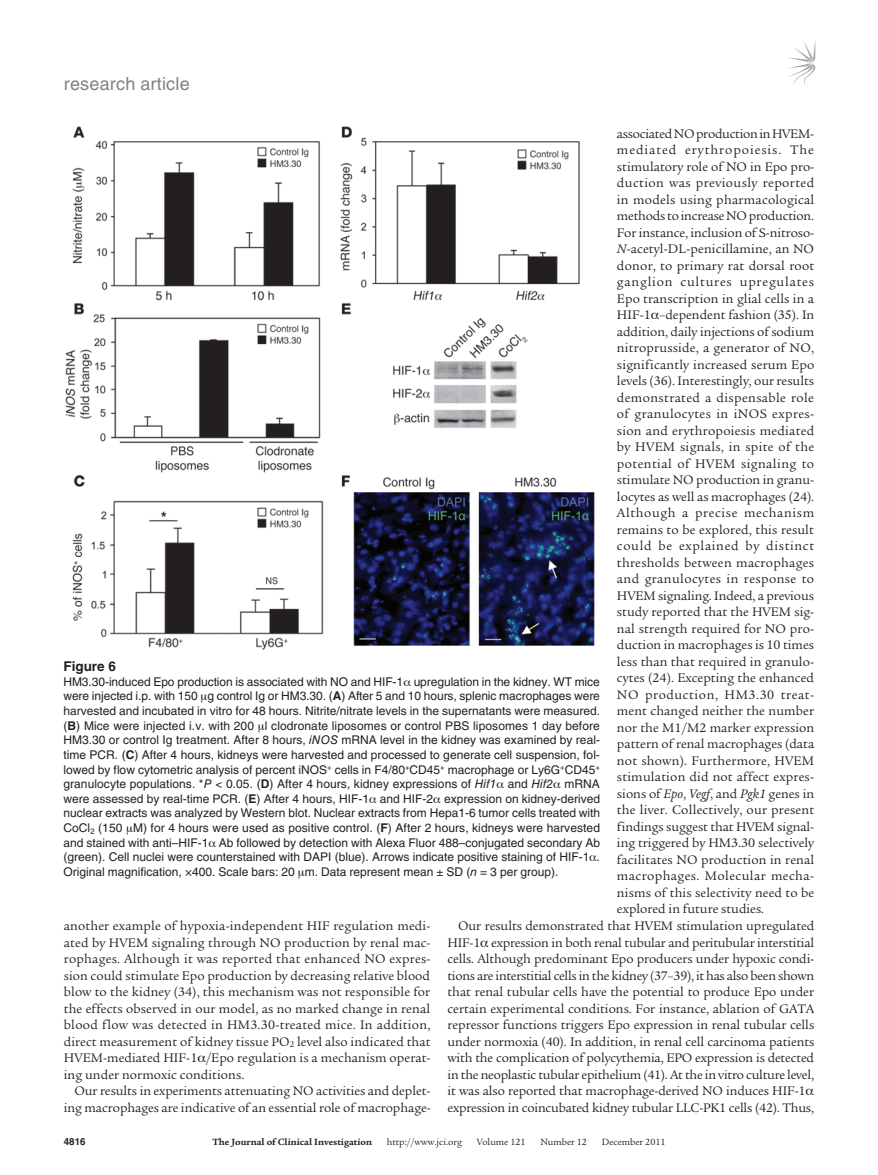
<style>
.page{position:relative;width:878px;height:1175px;background:#fff}
.page>*{position:absolute;margin:0;border:0;box-sizing:border-box;transform-origin:0 0}
.t1{font:18px "Helvetica LT Std";letter-spacing:.01em;color:#808285}
.t2{font:13.5px/16.5px "Legacy Serif Std";color:#231f20;text-align:justify}
.t3{font:13.5px "Legacy Serif Std";letter-spacing:-.02em;color:#231f20}
.t4{font:13.5px "Legacy Serif Std";letter-spacing:.03em;color:#231f20}
.t5{font:13.5px "Legacy Serif Std";letter-spacing:.02em;color:#231f20}
.t6{font:13.5px "Legacy Serif Std";letter-spacing:.025em;color:#231f20}
.t7{font:13.5px "Legacy Serif Std";letter-spacing:.045em;color:#231f20}
.t8{font:13.5px "Legacy Serif Std";letter-spacing:.06em;color:#231f20}
.t9{font:13.5px "Legacy Serif Std";letter-spacing:.07em;color:#231f20}
.t10{font:13.5px "Legacy Serif Std";letter-spacing:.05em;color:#231f20}
.t11{font:700 13.5px "Helvetica LT Std";color:#231f20}
.t12{font:12px/14.7px "Helvetica LT Std";color:#231f20;text-align:justify}
.t13{font:9.75px "Legacy Serif Std";color:#231f20}
.t14{font:700 9.75px "Legacy Serif Std";color:#231f20}
.t15{font:700 9.75px "Helvetica LT Std";color:#231f20}
.s1{font-style:italic}
.s2{font-weight:700}
</style>
<div class="page">
<svg style="left:789px;top:42px;width:26px;height:43px"></svg>
<img style="left:65px;top:126px;width:530px;height:524px">
<h1 class="t1" style="left:64px;top:73px;width:127px">research article</h1>
<p class="t3" style="left:617px;top:126px;width:198px">associated NO production in HVEM-</p>
<p class="t9" style="left:617px;top:142px;width:198px">mediated erythropoiesis. The</p>
<p class="t2" style="left:617px;top:158px;width:199px">stimulatory role of NO in Epo pro-</p>
<p class="t4" style="left:617px;top:175px;width:199px">duction was previously reported</p>
<p class="t5" style="left:617px;top:192px;width:199px">in models using pharmacological</p>
<p class="t2" style="left:617px;top:208px;width:198px">methods to increase NO production.</p>
<p class="t2" style="left:617px;top:224px;width:199px">For instance, inclusion of S-nitroso-</p>
<p class="t2" style="left:617px;top:241px;width:199px"><span class="s1">N</span>-acetyl-DL-penicillamine, an NO</p>
<p class="t5" style="left:617px;top:258px;width:199px">donor, to primary rat dorsal root</p>
<p class="t8" style="left:617px;top:274px;width:198px">ganglion cultures upregulates</p>
<p class="t2" style="left:617px;top:290px;width:198px">Epo transcription in glial cells in a</p>
<p class="t2" style="left:617px;top:307px;width:199px">HIF-1 –dependent fashion (35). In</p>
<p class="t2" style="left:617px;top:323px;width:199px">addition, daily injections of sodium</p>
<p class="t2" style="left:617px;top:340px;width:198px">nitroprusside, a generator of NO,</p>
<p class="t2" style="left:617px;top:356px;width:199px">significantly increased serum Epo</p>
<p class="t2" style="left:617px;top:373px;width:198px">levels (36). Interestingly, our results</p>
<p class="t6" style="left:617px;top:390px;width:198px">demonstrated a dispensable role</p>
<p class="t4" style="left:617px;top:406px;width:199px">of granulocytes in iNOS expres-</p>
<p class="t2" style="left:617px;top:422px;width:199px">sion and erythropoiesis mediated</p>
<p class="t6" style="left:617px;top:439px;width:199px">by HVEM signals, in spite of the</p>
<p class="t4" style="left:617px;top:456px;width:199px">potential of HVEM signaling to</p>
<p class="t2" style="left:617px;top:472px;width:199px">stimulate NO production in granu-</p>
<p class="t2" style="left:617px;top:488px;width:199px">locytes as well as macrophages (24).</p>
<p class="t7" style="left:617px;top:505px;width:199px">Although a precise mechanism</p>
<p class="t2" style="left:617px;top:521px;width:198px">remains to be explored, this result</p>
<p class="t10" style="left:617px;top:538px;width:199px">could be explained by distinct</p>
<p class="t5" style="left:617px;top:555px;width:198px">thresholds between macrophages</p>
<p class="t4" style="left:617px;top:571px;width:199px">and granulocytes in response to</p>
<p class="t2" style="left:617px;top:587px;width:198px">HVEM signaling. Indeed, a previous</p>
<p class="t2" style="left:617px;top:604px;width:199px">study reported that the HVEM sig-</p>
<p class="t2" style="left:617px;top:620px;width:199px">nal strength required for NO pro-</p>
<p class="t2" style="left:617px;top:637px;width:198px">duction in macrophages is 10 times</p>
<p class="t2" style="left:617px;top:653px;width:199px">less than that required in granulo-</p>
<p class="t2" style="left:617px;top:670px;width:199px">cytes (24). Excepting the enhanced</p>
<p class="t7" style="left:617px;top:687px;width:199px">NO production, HM3.30 treat-</p>
<p class="t2" style="left:617px;top:703px;width:198px">ment changed neither the number</p>
<p class="t2" style="left:617px;top:719px;width:199px">nor the M1/M2 marker expression</p>
<p class="t2" style="left:617px;top:736px;width:199px">pattern of renal macrophages (data</p>
<p class="t2" style="left:617px;top:752px;width:199px">not shown). Furthermore, HVEM</p>
<p class="t2" style="left:617px;top:769px;width:199px">stimulation did not affect expres-</p>
<p class="t2" style="left:617px;top:785px;width:199px">sions of <span class="s1">Epo</span>, <span class="s1">Vegf</span>, and <span class="s1">Pgk1</span> genes in</p>
<p class="t2" style="left:617px;top:802px;width:199px">the liver. Collectively, our present</p>
<p class="t2" style="left:617px;top:818px;width:199px">findings suggest that HVEM signal-</p>
<p class="t2" style="left:617px;top:835px;width:199px">ing triggered by HM3.30 selectively</p>
<p class="t2" style="left:617px;top:851px;width:199px">facilitates NO production in renal</p>
<p class="t4" style="left:617px;top:868px;width:199px">macrophages. Molecular mecha-</p>
<p class="t2" style="left:617px;top:884px;width:199px">nisms of this selectivity need to be</p>
<p class="t2" style="left:617px;top:901px;width:149px">explored in future studies.</p>
<p class="t2" style="left:458px;top:917px;width:358px">Our results demonstrated that HVEM stimulation upregulated</p>
<p class="t2" style="left:447px;top:934px;width:368px">HIF-1 expression in both renal tubular and peritubular interstitial</p>
<p class="t2" style="left:447px;top:950px;width:368px">cells. Although predominant Epo producers under hypoxic condi-</p>
<p class="t3" style="left:447px;top:967px;width:368px">tions are interstitial cells in the kidney (37–39), it has also been shown</p>
<p class="t2" style="left:447px;top:983px;width:368px">that renal tubular cells have the potential to produce Epo under</p>
<p class="t2" style="left:447px;top:1000px;width:368px">certain experimental conditions. For instance, ablation of GATA</p>
<p class="t2" style="left:447px;top:1016px;width:368px">repressor functions triggers Epo expression in renal tubular cells</p>
<p class="t2" style="left:447px;top:1033px;width:368px">under normoxia (40). In addition, in renal cell carcinoma patients</p>
<p class="t2" style="left:447px;top:1049px;width:368px">with the complication of polycythemia, EPO expression is detected</p>
<p class="t3" style="left:447px;top:1066px;width:368px">in the neoplastic tubular epithelium (41). At the in vitro culture level,</p>
<p class="t2" style="left:447px;top:1082px;width:359px">it was also reported that macrophage-derived NO induces HIF-1</p>
<p class="t2" style="left:447px;top:1099px;width:368px">expression in coincubated kidney tubular LLC-PK1 cells (42). Thus,</p>
<p class="t11" style="left:63px;top:658px;width:54px">Figure 6</p>
<p class="t12" style="left:63px;top:674px;width:538px">HM3.30-induced Epo production is associated with NO and HIF-1 upregulation in the kidney. WT mice were injected i.p. with 150 g control Ig or HM3.30. (<span class="s2">A</span>) After 5 and 10 hours, splenic macrophages were harvested and incubated in vitro for 48 hours. Nitrite/nitrate levels in the supernatants were measured. (<span class="s2">B</span>) Mice were injected i.v. with 200 l clodronate liposomes or control PBS liposomes 1 day before HM3.30 or control Ig treatment. After 8 hours, <span class="s1">iNOS</span> mRNA level in the kidney was examined by real&shy;time PCR. (<span class="s2">C</span>) After 4 hours, kidneys were harvested and processed to generate cell suspension, fol&shy;lowed by flow cytometric analysis of percent iNOS<sup>+</sup> cells in F4/80<sup>+</sup>CD45<sup>+</sup> macrophage or Ly6G<sup>+</sup>CD45<sup>+ </sup>granulocyte populations. *<span class="s1">P</span> &lt; 0.05. (<span class="s2">D</span>) After 4 hours, kidney expressions of <span class="s1">Hif1</span> and <span class="s1">Hif2</span> mRNA were assessed by real-time PCR. (<span class="s2">E</span>) After 4 hours, HIF-1 and HIF-2 expression on kidney-derived nuclear extracts was analyzed by Western blot. Nuclear extracts from Hepa1-6 tumor cells treated with CoCl<sub>2</sub> (150 M) for 4 hours were used as positive control. (<span class="s2">F</span>) After 2 hours, kidneys were harvested and stained with anti–HIF-1 Ab followed by detection with Alexa Fluor 488–conjugated secondary Ab (green). Cell nuclei were counterstained with DAPI (blue). Arrows indicate positive staining of HIF-1 .<br>Original magnification, ×400. Scale bars: 20 m. Data represent mean ± SD (<span class="s1">n</span> = 3 per group).</p>
<p class="t2" style="left:64px;top:917px;width:368px">another example of hypoxia-independent HIF regulation medi&shy;ated by HVEM signaling through NO production by renal mac&shy;rophages. Although it was reported that enhanced NO expres&shy;sion could stimulate Epo production by decreasing relative blood blow to the kidney (34), this mechanism was not responsible for the effects observed in our model, as no marked change in renal blood flow was detected in HM3.30-treated mice. In addition, direct measurement of kidney tissue PO<sub>2</sub> level also indicated that HVEM-mediated HIF-1 /Epo regulation is a mechanism operat&shy;ing under normoxic conditions.</p>
<p class="t2" style="left:64px;top:1082px;width:368px;text-align:right">Our results in experiments attenuating NO activities and deplet&shy;ing macrophages are indicative of an essential role of macrophage-</p>
<p class="t15" style="left:64px;top:1135px;width:23px">4816</p>
<p class="t14" style="left:212px;top:1135px;width:161px">The Journal of Clinical Investigation</p>
<p class="t13" style="left:387px;top:1136px;width:77px">http://www.jci.org</p>
<p class="t13" style="left:476px;top:1136px;width:50px">Volume 121</p>
<p class="t13" style="left:540px;top:1136px;width:48px">Number 12</p>
<p class="t13" style="left:601px;top:1136px;width:65px">December 2011</p>
</div>
